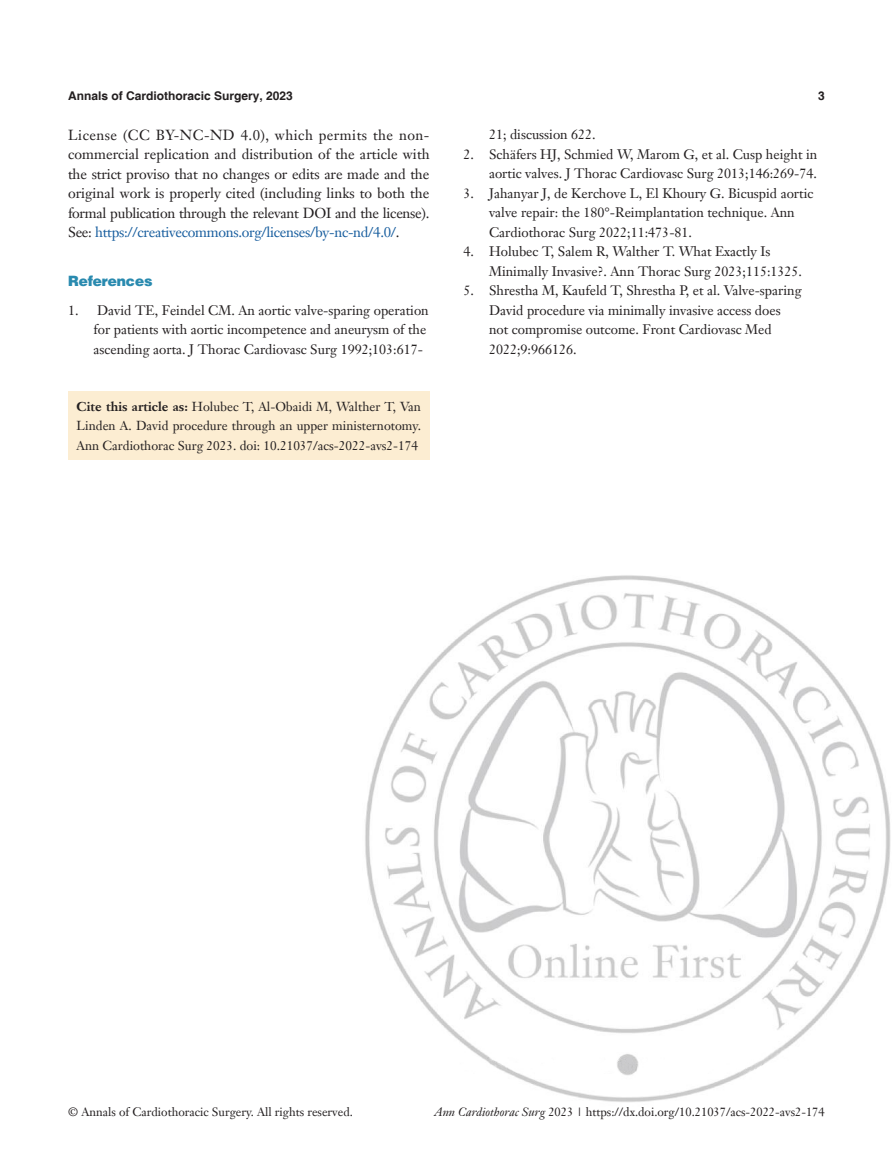
<style>
.page{position:relative;width:893px;height:1170px;background:#fff}
.page>*{position:absolute;margin:0;border:0;box-sizing:border-box;transform-origin:0 0}
.B-zhengwen{font:14.25px/19.5px "Janson Text LT";letter-spacing:-.02em;color:#231f20;text-align:justify}
._1ji-6_5{font:900 14.25px "Helvetica";color:#298aaf}
.B-zhengwen-2{font:13.5px/19.5px "Janson Text LT";color:#231f20}
.Cite{font:12.75px/19.5px "Janson Text LT";color:#231f20;text-align:justify}
.t1{font:12px "Janson Text LT";color:#231f20}
.ZY-nianjuanqi{font:700 12px "Helvetica";color:#231f20}
.ZY-yema{font:700 12px "Helvetica";color:#231f20}
.s1{color:#175d9e}
.s2{font-weight:700}
.s3{font-style:italic}
</style>
<div class="page">
<img style="left:365px;top:575px;width:526px;height:527px">
<div style="left:68px;top:391px;width:361px;height:69px;background:#fcedd2"></div>
<p class="ZY-nianjuanqi" style="left:68px;top:88px;width:226px">Annals of Cardiothoracic Surgery, 2023</p>
<p class="ZY-yema" style="left:818px;top:88px;width:8px">3</p>
<p class="B-zhengwen" style="left:68px;top:125px;width:363px">License (CC BY-NC-ND 4.0), which permits the non&shy;commercial replication and distribution of the article with the strict proviso that no changes or edits are made and the original work is properly cited (including links to both the formal publication through the relevant DOI and the license).<br>See: <span class="s1">https://creativecommons.org/licenses/by-nc-nd/4.0/</span>.</p>
<p class="_1ji-6_5" style="left:68px;top:272px;width:86px">References</p>
<p class="B-zhengwen-2" style="left:94px;top:300px;width:337px;text-indent:-26px">1. David TE, Feindel CM. An aortic valve-sparing operation for patients with aortic incompetence and aneurysm of the ascending aorta. J Thorac Cardiovasc Surg 1992;103:617-</p>
<p class="Cite" style="left:77px;top:396px;width:346px"><span class="s2">Cite this article as:</span> Holubec T, Al-Obaidi M, Walther T, Van Linden A. David procedure through an upper ministernotomy.<br>Ann Cardiothorac Surg 2023. doi: 10.21037/acs-2022-avs2-174</p>
<p class="B-zhengwen-2" style="left:489px;top:125px;width:108px">21; discussion 622.</p>
<p class="B-zhengwen-2" style="left:463px;top:144px;width:355px;text-align:right">2. Schäfers HJ, Schmied W, Marom G, et al. Cusp height in aortic valves. J Thorac Cardiovasc Surg 2013;146:269-74.</p>
<p class="B-zhengwen-2" style="left:489px;top:183px;width:326px;text-indent:-26px">3. Jahanyar J, de Kerchove L, El Khoury G. Bicuspid aortic valve repair: the 180°-Reimplantation technique. Ann<br>Cardiothorac Surg 2022;11:473-81.</p>
<p class="B-zhengwen-2" style="left:489px;top:242px;width:315px;text-indent:-26px">4. Holubec T, Salem R, Walther T. What Exactly Is<br>Minimally Invasive?. Ann Thorac Surg 2023;115:1325.</p>
<p class="B-zhengwen-2" style="left:489px;top:281px;width:314px;text-indent:-26px">5. Shrestha M, Kaufeld T, Shrestha P, et al. Valve-sparing David procedure via minimally invasive access does not compromise outcome. Front Cardiovasc Med 2022;9:966126.</p>
<p class="t1" style="left:68px;top:1104px;width:286px">© Annals of Cardiothoracic Surgery. All rights reserved.</p>
<p class="t1" style="left:434px;top:1104px;width:392px"><span class="s3">Ann Cardiothorac Surg</span> 2023 | https://dx.doi.org/10.21037/acs-2022-avs2-174</p>
</div>
